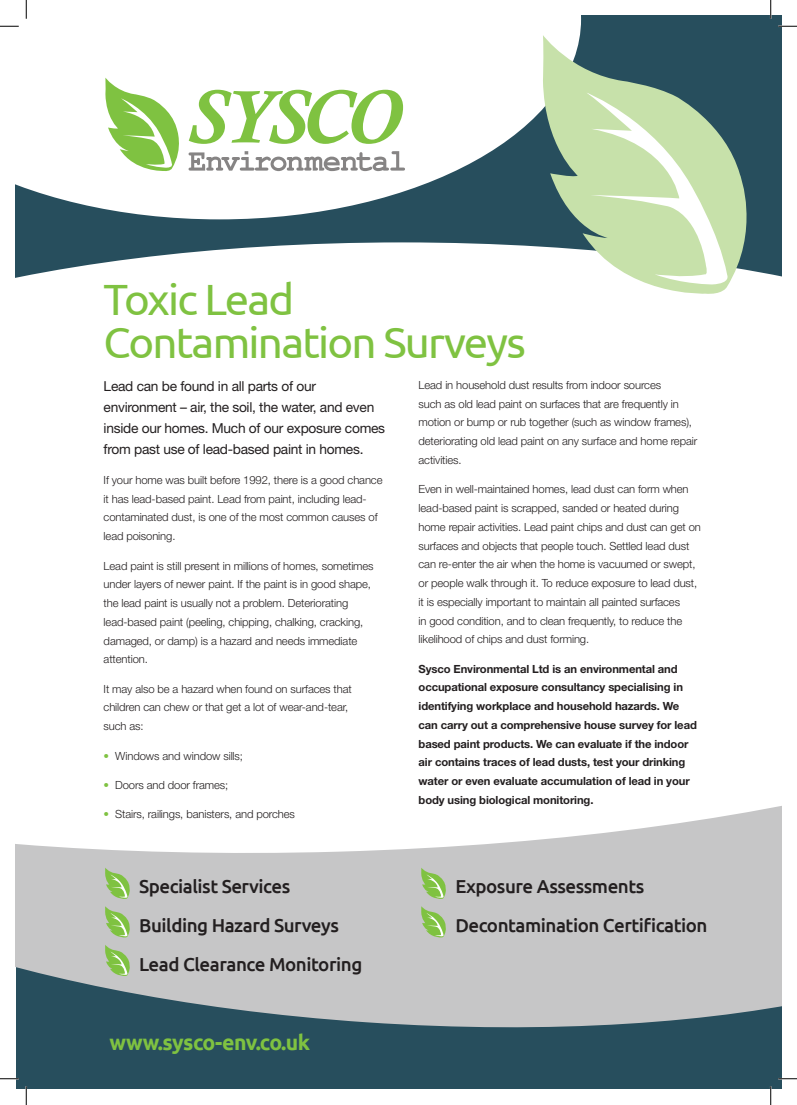
<style>
.page{position:relative;width:797px;height:1105px;background:#fff}
.page>*{position:absolute;margin:0;border:0;box-sizing:border-box;transform-origin:0 0}
.t1{font:43.75px/42.5px "Ubuntu";letter-spacing:-.04em;color:#7fc241}
.t2{font:700 21.25px "Ubuntu";letter-spacing:-.025em;color:#7fc241}
.t3{font:500 18.75px/38.8px "Ubuntu";letter-spacing:-.025em;color:#231f20}
.t4{font:13.75px/21.2px "Helvetica Neue";letter-spacing:-.02em;color:#231f20}
.t5{font:300 11.25px/18.8px "Helvetica Neue";letter-spacing:-.01em;color:#231f20}
.t6{font:700 11.25px/18.8px "Helvetica Neue";letter-spacing:-.01em;color:#231f20}
.s1{color:#7fc241}
</style>
<div class="page">
<div style="left:16px;top:949px;width:765px;height:140px;background:#274e5d"></div>
<svg style="left:16px;top:864px;width:765px;height:164px;background:#b6babc"></svg>
<div style="left:16px;top:16px;width:765px;height:226px;background:#274e5d"></div>
<svg style="left:16px;top:16px;width:565px;height:203px"></svg>
<svg style="left:16px;top:242px;width:765px;height:36px"></svg>
<svg style="left:16px;top:806px;width:765px;height:58px"></svg>
<svg style="left:105px;top:78px;width:300px;height:94px"></svg>
<svg style="left:543px;top:35px;width:218px;height:259px;background:#73908a"></svg>
<svg style="left:586px;top:93px;width:145px;height:191px"></svg>
<svg style="left:105px;top:868px;width:27px;height:31px"></svg>
<svg style="left:105px;top:906px;width:27px;height:32px"></svg>
<svg style="left:105px;top:945px;width:27px;height:31px"></svg>
<svg style="left:421px;top:868px;width:26px;height:31px"></svg>
<svg style="left:421px;top:906px;width:26px;height:32px"></svg>
<svg style="left:0;top:25px;width:19px;height:2px"></svg>
<svg style="left:778px;top:25px;width:19px;height:2px"></svg>
<svg style="left:0;top:1078px;width:19px;height:1px"></svg>
<svg style="left:778px;top:1078px;width:19px;height:1px"></svg>
<svg style="left:25px;top:0;width:2px;height:19px"></svg>
<svg style="left:25px;top:1086px;width:2px;height:19px"></svg>
<svg style="left:770px;top:0;width:1px;height:19px"></svg>
<svg style="left:770px;top:1086px;width:1px;height:19px"></svg>
<h1 class="t1" style="left:104px;top:277px;width:424px">Toxic Lead<br>Contamination Surveys</h1>
<p class="t4" style="left:104px;top:375px;width:283px">Lead can be found in all parts of our environment – air, the soil, the water, and even inside our homes. Much of our exposure comes from past use of lead-based paint in homes.</p>
<p class="t5" style="left:104px;top:470px;width:280px">If your home was built before 1992, there is a good chance it has lead-based paint. Lead from paint, including lead&shy;contaminated dust, is one of the most common causes of lead poisoning.</p>
<p class="t5" style="left:104px;top:556px;width:271px">Lead paint is still present in millions of homes, sometimes under layers of newer paint. If the paint is in good shape, the lead paint is usually not a problem. Deteriorating lead-based paint (peeling, chipping, chalking, cracking, damaged, or damp) is a hazard and needs immediate attention.</p>
<p class="t5" style="left:104px;top:679px;width:249px">It may also be a hazard when found on surfaces that children can chew or that get a lot of wear-and-tear, such as:</p>
<p class="t5" style="left:104px;top:746px;width:141px"><span class="s1">•</span> Windows and window sills;</p>
<p class="t5" style="left:104px;top:775px;width:126px"><span class="s1">•</span> Doors and door frames;</p>
<p class="t5" style="left:104px;top:805px;width:193px"><span class="s1">•</span> Stairs, railings, banisters, and porches</p>
<p class="t5" style="left:418px;top:375px;width:280px">Lead in household dust results from indoor sources<br>such as old lead paint on surfaces that are frequently in motion or bump or rub together (such as window frames), deteriorating old lead paint on any surface and home repair activities.</p>
<p class="t5" style="left:418px;top:480px;width:284px">Even in well-maintained homes, lead dust can form when lead-based paint is scrapped, sanded or heated during home repair activities. Lead paint chips and dust can get on surfaces and objects that people touch. Settled lead dust can re-enter the air when the home is vacuumed or swept, or people walk through it. To reduce exposure to lead dust, it is especially important to maintain all painted surfaces<br>in good condition, and to clean frequently, to reduce the likelihood of chips and dust forming.</p>
<p class="t6" style="left:418px;top:659px;width:280px">Sysco Environmental Ltd is an environmental and occupational exposure consultancy specialising in identifying workplace and household hazards. We can carry out a comprehensive house survey for lead based paint products. We can evaluate if the indoor air contains traces of lead dusts, test your drinking water or even evaluate accumulation of lead in your body using biological monitoring.</p>
<h3 class="t3" style="left:139px;top:866px;width:224px">Specialist Services<br>Building Hazard Surveys<br>Lead Clearance Monitoring</h3>
<h3 class="t3" style="left:455px;top:866px;width:254px">Exposure Assessments<br>Decontamination Certification</h3>
<h2 class="t2" style="left:110px;top:1029px;width:202px">www.sysco-env.co.uk</h2>
</div>
